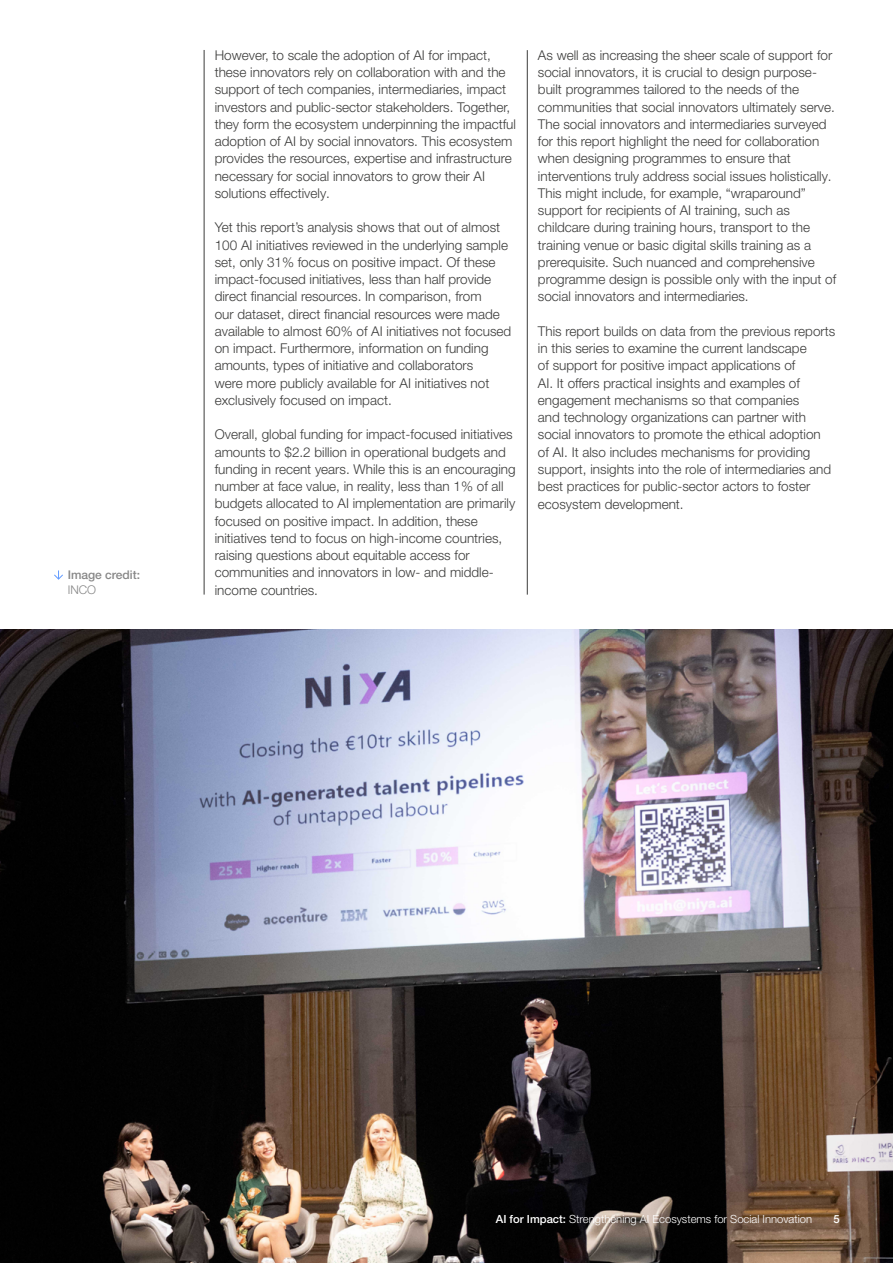
<style>
.page{position:relative;width:893px;height:1263px;background:#fff}
.page>*{position:absolute;margin:0;border:0;box-sizing:border-box;transform-origin:0 0}
.t1{font:300 13.5px/17.2px "Helvetica Neue LT Pro";color:#3c3c3b}
.t2{font:500 12px "Helvetica Neue LT Pro";color:#878787}
.t3{font:300 12px "Helvetica Neue LT Pro";color:#878787}
.t4{font:300 11.25px "Helvetica Neue LT Pro";color:#fff}
.t5{font:500 11.25px "Helvetica Neue LT Pro";color:#fff}
.s1{font-weight:500}
</style>
<div class="page">
<hr style="left:527px;top:50px;width:1px;height:545px;background:#3c3c3b">
<hr style="left:204px;top:50px;width:1px;height:545px;background:#3c3c3b">
<img style="left:0;top:629px;width:893px;height:634px">
<svg style="left:54px;top:570px;width:9px;height:10px"></svg>
<p class="t2" style="left:68px;top:567px;width:74px">Image credit:</p>
<p class="t3" style="left:68px;top:582px;width:30px">INCO</p>
<p class="t1" style="left:215px;top:46px;width:303px">However, to scale the adoption of AI for impact, these innovators rely on collaboration with and the support of tech companies, intermediaries, impact investors and public-sector stakeholders. Together, they form the ecosystem underpinning the impactful adoption of AI by social innovators. This ecosystem provides the resources, expertise and infrastructure necessary for social innovators to grow their AI solutions effectively.</p>
<p class="t1" style="left:215px;top:219px;width:298px">Yet this report’s analysis shows that out of almost 100 AI initiatives reviewed in the underlying sample set, only 31% focus on positive impact. Of these impact-focused initiatives, less than half provide direct financial resources. In comparison, from<br>our dataset, direct financial resources were made available to almost 60% of AI initiatives not focused on impact. Furthermore, information on funding amounts, types of initiative and collaborators<br>were more publicly available for AI initiatives not exclusively focused on impact.</p>
<p class="t1" style="left:215px;top:426px;width:302px">Overall, global funding for impact-focused initiatives amounts to $2.2 billion in operational budgets and funding in recent years. While this is an encouraging number at face value, in reality, less than 1% of all budgets allocated to AI implementation are primarily focused on positive impact. In addition, these initiatives tend to focus on high-income countries, raising questions about equitable access for communities and innovators in low- and middle&shy;income countries.</p>
<p class="t1" style="left:538px;top:46px;width:300px">As well as increasing the sheer scale of support for social innovators, it is crucial to design purpose&shy;built programmes tailored to the needs of the communities that social innovators ultimately serve.<br>The social innovators and intermediaries surveyed for this report highlight the need for collaboration when designing programmes to ensure that interventions truly address social issues holistically.<br>This might include, for example, “wraparound” support for recipients of AI training, such as childcare during training hours, transport to the training venue or basic digital skills training as a prerequisite. Such nuanced and comprehensive programme design is possible only with the input of social innovators and intermediaries.</p>
<p class="t1" style="left:538px;top:322px;width:299px">This report builds on data from the previous reports in this series to examine the current landscape<br>of support for positive impact applications of<br>AI. It offers practical insights and examples of engagement mechanisms so that companies<br>and technology organizations can partner with social innovators to promote the ethical adoption<br>of AI. It also includes mechanisms for providing support, insights into the role of intermediaries and best practices for public-sector actors to foster ecosystem development.</p>
<p class="t4" style="left:496px;top:1212px;width:318px"><span class="s1">AI for Impact:</span> Strengthening AI Ecosystems for Social Innovation</p>
<p class="t5" style="left:834px;top:1212px;width:8px">5</p>
</div>
